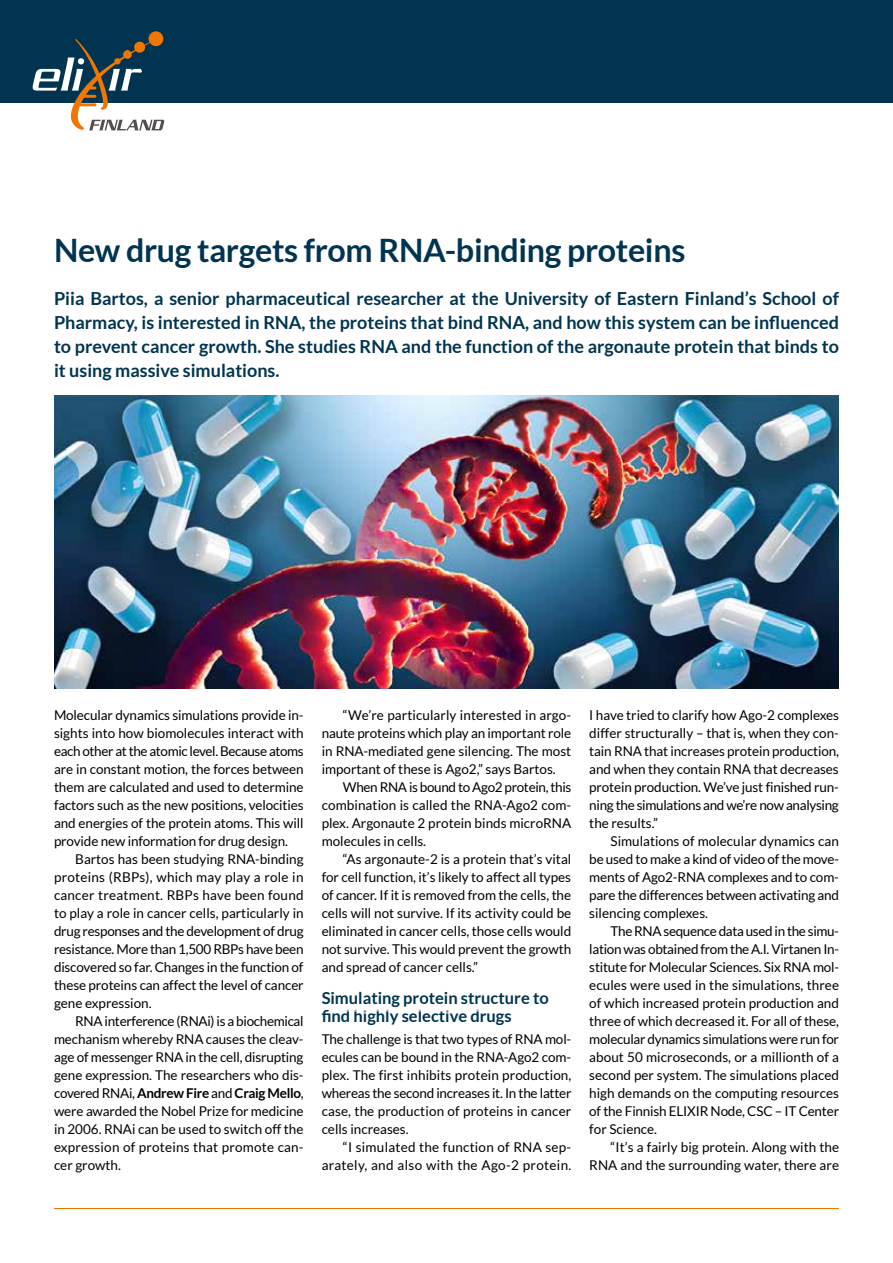
<style>
.page{position:relative;width:893px;height:1263px;background:#fff}
.page>*{position:absolute;margin:0;border:0;box-sizing:border-box;transform-origin:0 0}
.t1{font:700 32.25px "Lato";letter-spacing:-.01em;color:#003450}
.t2{font:700 18px/24px "Lato";color:#003450;text-align:justify}
.t3{font:700 16.5px/18px "Lato";color:#003450}
.t4{font:13.5px/18px "Lato";color:#000;text-align:justify}
.t5{font:13.5px/18px "Lato";letter-spacing:.02em;color:#000;text-align:right}
.s1{font-weight:700}
</style>
<div class="page">
<div style="left:0;top:0;width:893px;height:102px;background:#003450"></div>
<svg style="left:33px;top:31px;width:132px;height:100px"></svg>
<hr style="left:54px;top:1208px;width:785px;height:1px;background:#ee7601">
<img style="left:54px;top:395px;width:785px;height:294px">
<h1 class="t1" style="left:54px;top:232px;width:633px">New drug targets from RNA-binding proteins</h1>
<p class="t2" style="left:54px;top:286px;width:786px">Piia Bartos, a senior pharmaceutical researcher at the University of Eastern Finland’s School of Pharmacy, is interested in RNA, the proteins that bind RNA, and how this system can be influenced to prevent cancer growth. She studies RNA and the function of the argonaute protein that binds to it using massive simulations.</p>
<p class="t4" style="left:54px;top:706px;width:251px">Molecular dynamics simulations provide in&shy;sights into how biomolecules interact with each other at the atomic level. Because atoms are in constant motion, the forces between them are calculated and used to determine factors such as the new positions, velocities and energies of the protein atoms. This will provide new information for drug design.</p>
<p class="t4" style="left:54px;top:850px;width:251px;text-indent:21px">Bartos has been studying RNA-binding proteins (RBPs), which may play a role in cancer treatment. RBPs have been found to play a role in cancer cells, particularly in drug responses and the development of drug resistance. More than 1,500 RBPs have been discovered so far. Changes in the function of these proteins can affect the level of cancer gene expression.</p>
<p class="t4" style="left:54px;top:1012px;width:251px;text-indent:21px">RNA interference (RNAi) is a biochemical mechanism whereby RNA causes the cleav&shy;age of messenger RNA in the cell, disrupting gene expression. The researchers who dis&shy;covered RNAi, <span class="s1">Andrew Fire</span> and <span class="s1">Craig Mello</span>, were awarded the Nobel Prize for medicine in 2006. RNAi can be used to switch off the expression of proteins that promote can&shy;cer growth.</p>
<p class="t4" style="left:322px;top:706px;width:251px;text-indent:21px">“We’re particularly interested in argo&shy;naute proteins which play an important role in RNA-mediated gene silencing. The most important of these is Ago2,” says Bartos.</p>
<p class="t4" style="left:322px;top:778px;width:251px;text-indent:21px">When RNA is bound to Ago2 protein, this combination is called the RNA-Ago2 com&shy;plex. Argonaute 2 protein binds microRNA molecules in cells.</p>
<p class="t4" style="left:322px;top:850px;width:251px;text-indent:21px">“As argonaute-2 is a protein that’s vital for cell function, it’s likely to affect all types of cancer. If it is removed from the cells, the cells will not survive. If its activity could be eliminated in cancer cells, those cells would not survive. This would prevent the growth and spread of cancer cells.”</p>
<p class="t3" style="left:322px;top:988px;width:229px">Simulating protein structure to find highly selective drugs</p>
<p class="t4" style="left:322px;top:1030px;width:251px">The challenge is that two types of RNA mol&shy;ecules can be bound in the RNA-Ago2 com&shy;plex. The first inhibits protein production, whereas the second increases it. In the latter case, the production of proteins in cancer cells increases.</p>
<p class="t5" style="left:322px;top:1138px;width:251px">“I simulated the function of RNA sep&shy;arately, and also with the Ago-2 protein.</p>
<p class="t4" style="left:589px;top:706px;width:251px">I have tried to clarify how Ago-2 complexes differ structurally – that is, when they con&shy;tain RNA that increases protein production, and when they contain RNA that decreases protein production. We’ve just finished run&shy;ning the simulations and we’re now analysing the results.”</p>
<p class="t4" style="left:589px;top:832px;width:251px;text-indent:21px">Simulations of molecular dynamics can be used to make a kind of video of the move&shy;ments of Ago2-RNA complexes and to com&shy;pare the differences between activating and silencing complexes.</p>
<p class="t4" style="left:589px;top:922px;width:251px;text-indent:21px">The RNA sequence data used in the simu&shy;lation was obtained from the A.I. Virtanen In&shy;stitute for Molecular Sciences. Six RNA mol&shy;ecules were used in the simulations, three of which increased protein production and three of which decreased it. For all of these, molecular dynamics simulations were run for about 50 microseconds, or a millionth of a second per system. The simulations placed high demands on the computing resources of the Finnish ELIXIR Node, CSC – IT Center for Science.</p>
<p class="t4" style="left:589px;top:1138px;width:251px;text-align:right">“It’s a fairly big protein. Along with the<br>RNA and the surrounding water, there are</p>
</div>
